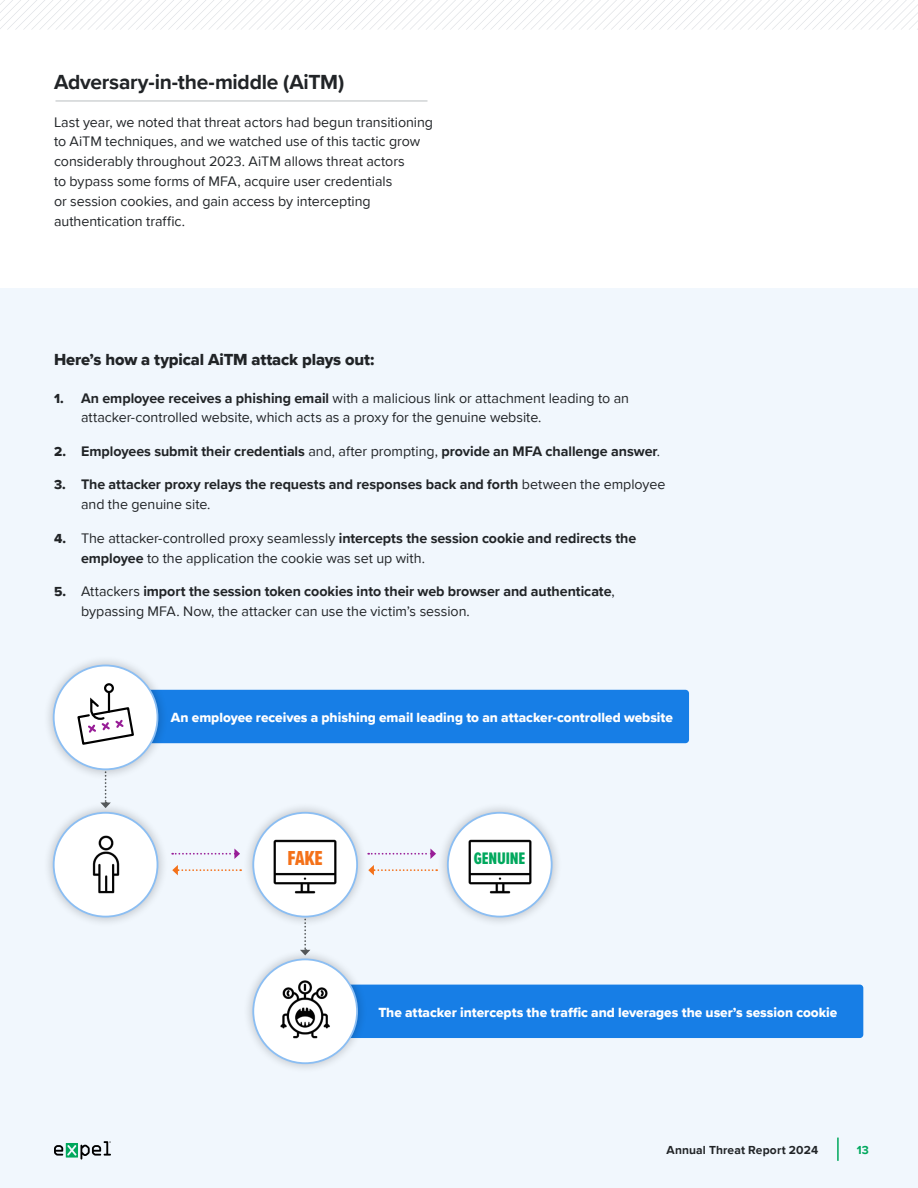
<style>
.page{position:relative;width:918px;height:1188px;background:#fff}
.page>*{position:absolute;margin:0;border:0;box-sizing:border-box;transform-origin:0 0}
.t1{font:700 21px "Proxima Nova";letter-spacing:-.015em;color:#212427}
.t2{font:21px "Proxima Nova Ex Cn Extrabld";color:#f47119}
.t3{font:17.4px "Proxima Nova Ex Cn Extrabld";letter-spacing:-.01em;color:#00a85d}
.t4{font:16.5px "Proxima Nova Extrabld";letter-spacing:-.005em;color:#212427}
.t5{font:14.25px/20px "Proxima Nova";letter-spacing:-.005em;color:#212427}
.t6{font:700 14.25px/20px "Proxima Nova";letter-spacing:-.005em;color:#212427}
.t7{font:13.65px "Proxima Nova Extrabld";color:#fff}
.t8{font:700 12px "Proxima Nova";letter-spacing:.01em;color:#212427}
.t9{font:700 12px "Proxima Nova";color:#00a85d}
.s1{font-family:"Proxima Nova Extrabld";font-size:13.5px}
.s2{font-weight:700}
.s3{font-family:"Proxima Nova Extrabld";font-weight:400;font-size:13.5px}
.s4{font-weight:400}
</style>
<div class="page">
<hr style="left:56px;top:101px;width:372px;height:1px;background:#babec0">
<div style="left:0;top:288px;width:918px;height:900px;background:#f1f7fd"></div>
<div style="left:112px;top:690px;width:577px;height:53px;background:#177ee6;border-radius:4px"></div>
<div style="left:43px;top:802px;width:126px;height:125px;background:#000;opacity:.25"></div>
<div style="left:54px;top:813px;width:103px;height:104px;background:#fff;border-radius:50%"></div>
<img style="left:64px;top:823px;width:83px;height:83px">
<div style="left:53px;top:812px;width:105px;height:106px;border:2px solid #8bbef3;border-radius:50%"></div>
<div style="left:437px;top:802px;width:126px;height:125px;background:#000;opacity:.25"></div>
<div style="left:448px;top:813px;width:104px;height:104px;background:#fff;border-radius:50%"></div>
<img style="left:468px;top:839px;width:67px;height:63px">
<div style="left:447px;top:812px;width:106px;height:106px;border:2px solid #8bbef3;border-radius:50%"></div>
<svg style="left:100px;top:780px;width:11px;height:28px"></svg>
<div style="left:43px;top:655px;width:126px;height:125px;background:#000;opacity:.25"></div>
<div style="left:54px;top:666px;width:103px;height:103px;background:#fff;border-radius:50%"></div>
<div style="left:104px;top:683px;width:10px;height:10px;border:2px solid #000;border-radius:50%"></div>
<hr style="left:108px;top:692px;width:2px;height:20px;background:#000">
<svg style="left:77px;top:695px;width:57px;height:50px"></svg>
<div style="left:53px;top:665px;width:105px;height:105px;border:2px solid #8bbef3;border-radius:50%"></div>
<svg style="left:172px;top:849px;width:68px;height:10px"></svg>
<svg style="left:304px;top:927px;width:2px;height:22px"></svg>
<svg style="left:172px;top:865px;width:69px;height:10px"></svg>
<svg style="left:368px;top:849px;width:68px;height:10px"></svg>
<svg style="left:368px;top:865px;width:69px;height:10px"></svg>
<div style="left:242px;top:802px;width:126px;height:125px;background:#000;opacity:.25"></div>
<div style="left:253px;top:813px;width:104px;height:104px;background:#fff;border-radius:50%"></div>
<img style="left:270px;top:839px;width:67px;height:63px">
<div style="left:252px;top:812px;width:106px;height:106px;border:2px solid #8bbef3;border-radius:50%"></div>
<div style="left:273px;top:985px;width:590px;height:53px;background:#177ee6;border-radius:4px"></div>
<div style="left:242px;top:949px;width:126px;height:125px;background:#000;opacity:.25"></div>
<div style="left:253px;top:959px;width:104px;height:104px;background:#fff;border-radius:50%"></div>
<img style="left:265px;top:971px;width:81px;height:81px">
<div style="left:252px;top:958px;width:106px;height:106px;border:2px solid #8bbef3;border-radius:50%"></div>
<svg style="left:0;top:0;width:918px;height:30px"></svg>
<hr style="left:837px;top:1138px;width:2px;height:23px;background:#00a85d">
<svg style="left:54px;top:1141px;width:57px;height:19px"></svg>
<h1 class="t1" style="left:54px;top:66px;width:292px">Adversary-in-the-middle (AiTM)</h1>
<p class="t5" style="left:54px;top:111px;width:381px">Last year, we noted that threat actors had begun transitioning to AiTM techniques, and we watched use of this tactic grow considerably throughout 2023. AiTM allows threat actors<br>to bypass some forms of MFA, acquire user credentials<br>or session cookies, and gain access by intercepting authentication traffic.</p>
<p class="t4" style="left:54px;top:347px;width:322px">Here’s how a typical AiTM attack plays out:</p>
<p class="t5" style="left:81px;top:387px;width:549px;text-indent:-27px"><span class="s1">1.</span> <span class="s2">An employee receives a phishing email</span> with a malicious link or attachment leading to an attacker-controlled website, which acts as a proxy for the genuine website.</p>
<p class="t6" style="left:54px;top:441px;width:608px"><span class="s3">2.</span> Employees submit their credentials <span class="s4">and, after prompting,</span> provide an MFA challenge answer<span class="s4">.</span></p>
<p class="t6" style="left:81px;top:474px;width:586px;text-indent:-27px"><span class="s3">3.</span> The attacker proxy relays the requests and responses back and forth <span class="s4">between the employee and the genuine site.</span></p>
<p class="t5" style="left:81px;top:527px;width:557px;text-indent:-27px"><span class="s1">4.</span> The attacker-controlled proxy seamlessly <span class="s2">intercepts the session cookie and redirects the employee</span> to the application the cookie was set up with.</p>
<p class="t5" style="left:81px;top:581px;width:535px;text-indent:-27px"><span class="s1">5.</span> Attackers <span class="s2">import the session token cookies into their web browser and authenticate</span>, bypassing MFA. Now, the attacker can use the victim’s session.</p>
<p class="t7" style="left:171px;top:707px;width:504px">An employee receives a phishing email leading to an attacker-controlled website</p>
<h1 class="t2" style="left:288px;top:843px;width:37px">FAKE</h1>
<p class="t3" style="left:474px;top:846px;width:53px">GENUINE</p>
<p class="t7" style="left:378px;top:1002px;width:460px">The attacker intercepts the traffic and leverages the user’s session cookie</p>
<p class="t8" style="left:667px;top:1141px;width:153px">Annual Threat Report 2024</p>
<p class="t9" style="left:857px;top:1141px;width:14px">13</p>
</div>
